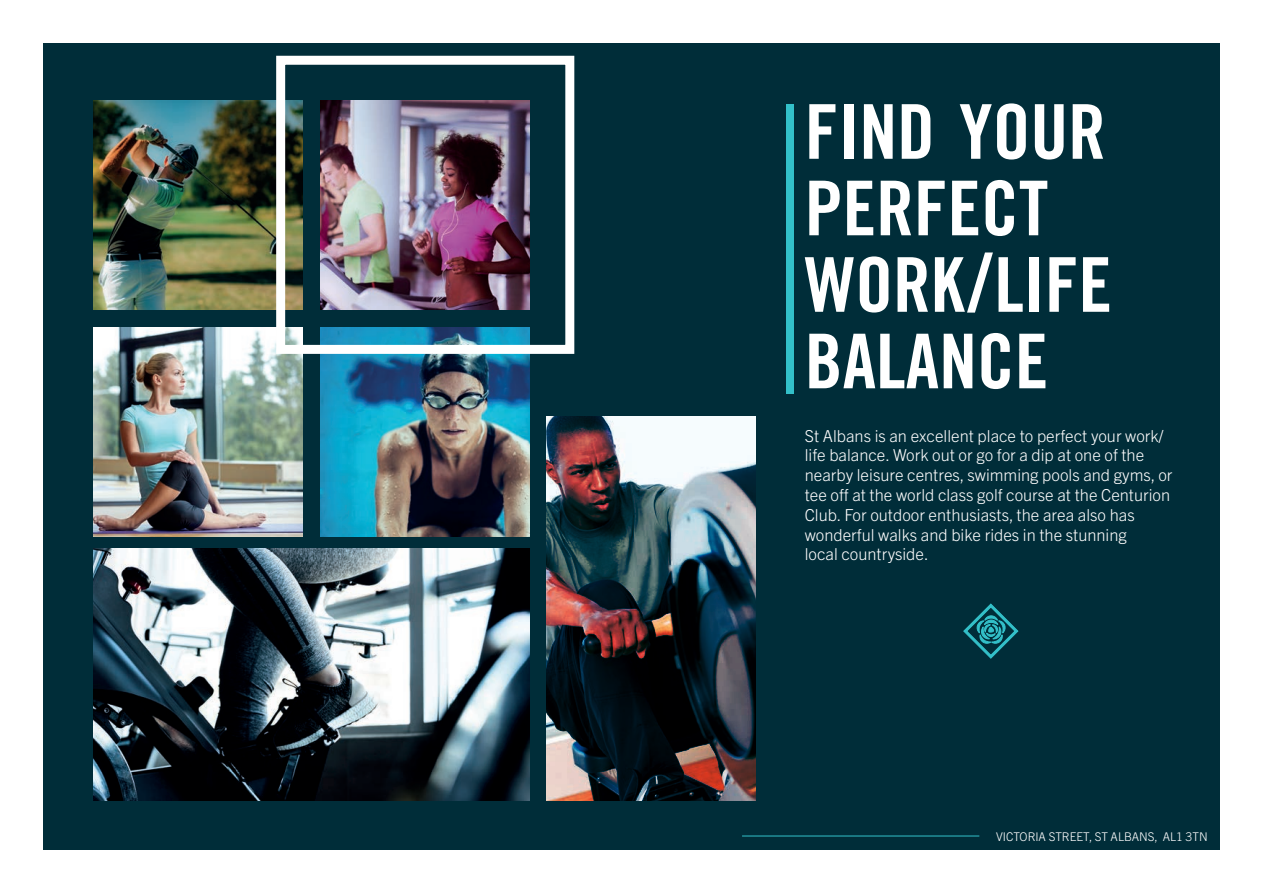
<style>
.page{position:relative;width:1263px;height:893px;background:#fff}
.page>*{position:absolute;margin:0;border:0;box-sizing:border-box;transform-origin:0 0}
.t1{font:75.6px/76.5px "Trade Gothic LT Bold Cond Twenty";color:#fff}
.t2{font:300 16.5px/19.8px "Trade Gothic Next";color:#fff}
.t3{font:300 12px "Trade Gothic Next";color:#fff}
.s1{font-size:81px}
</style>
<div class="page">
<div style="left:43px;top:43px;width:1177px;height:807px;background:#002d39"></div>
<img style="left:94px;top:100px;width:209px;height:209px">
<img style="left:321px;top:100px;width:209px;height:209px">
<img style="left:546px;top:417px;width:210px;height:384px">
<img style="left:94px;top:327px;width:209px;height:209px">
<img style="left:321px;top:327px;width:209px;height:209px">
<img style="left:94px;top:549px;width:436px;height:252px">
<div style="left:787px;top:104px;width:7px;height:290px;background:#33c0c9"></div>
<div style="left:276px;top:56px;width:298px;height:298px;border:9px solid #fff"></div>
<svg style="left:963px;top:604px;width:55px;height:55px"></svg>
<hr style="left:742px;top:836px;width:237px;height:1px;background:#33c0c9">
<h1 class="t1" style="left:805px;top:93px;width:309px">FIND YOUR<br>PERFECT<br>WORK<span class="s1">/</span>LIFE<br>BALANCE</h1>
<p class="t2" style="left:805px;top:425px;width:369px">St Albans is an excellent place to perfect your work/ life balance. Work out or go for a dip at one of the nearby leisure centres, swimming pools and gyms, or tee off at the world class golf course at the Centurion Club. For outdoor enthusiasts, the area also has wonderful walks and bike rides in the stunning<br>local countryside.</p>
<p class="t3" style="left:996px;top:829px;width:213px">VICTORIA STREET, ST ALBANS, AL1 3TN</p>
</div>
